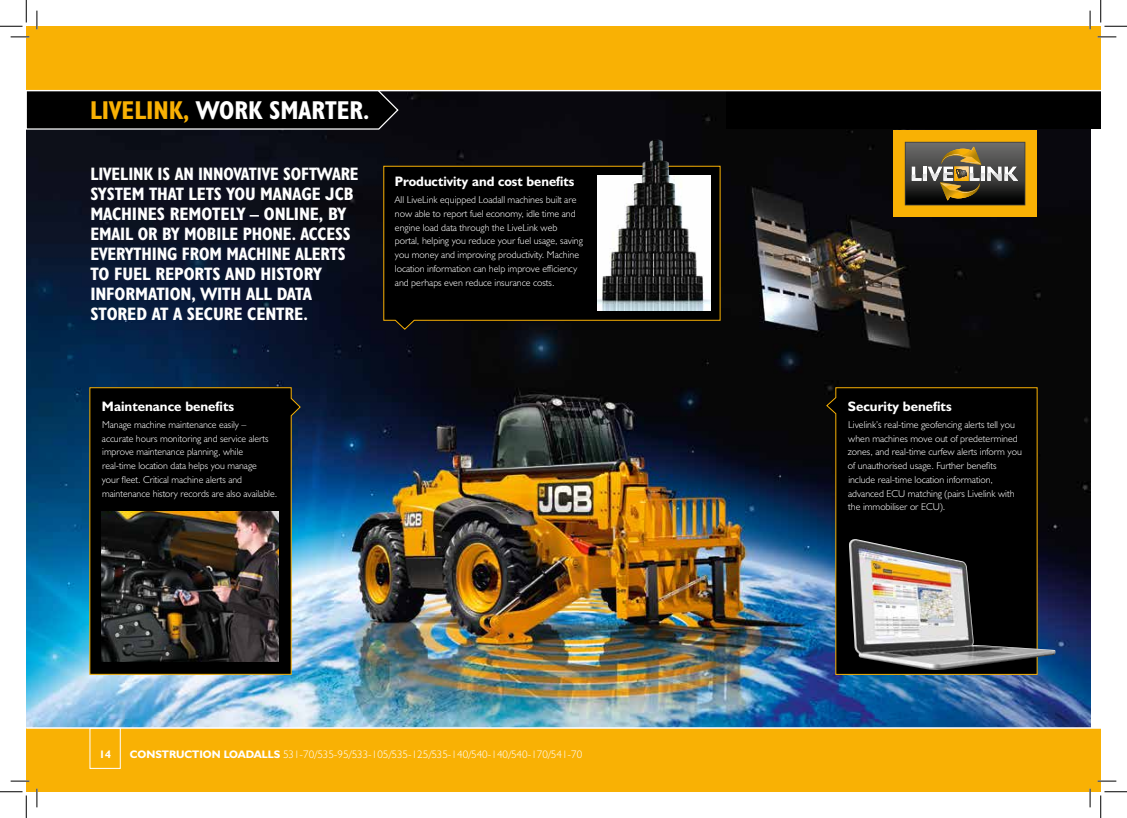
<style>
.page{position:relative;width:1127px;height:818px;background:#fff}
.page>*{position:absolute;margin:0;border:0;box-sizing:border-box;transform-origin:0 0}
.t1{font:26px "JCB Bold Condensed";color:#fff}
.t2{font:18.12px/20px "JCB Bold Condensed";letter-spacing:-.005em;color:#fff}
.t3{font:13.75px "JCB Bold";color:#fff}
.t4{font:11px "JCB Light";color:#fff}
.t5{font:11px "JCB Bold";color:#fff}
.t6{font:10px/13.8px "JCB Light";color:#fff}
.s1{color:#f9b104}
.s2{font-family:"JCB Bold"}
</style>
<div class="page">
<img style="left:26px;top:91px;width:1063px;height:636px">
<svg style="left:26px;top:91px;width:373px;height:41px"></svg>
<div style="left:725px;top:82px;width:375px;height:47px;background:#000"></div>
<svg style="left:89px;top:387px;width:212px;height:288px"></svg>
<svg style="left:825px;top:387px;width:212px;height:288px"></svg>
<img style="left:101px;top:512px;width:178px;height:149px">
<img style="left:848px;top:539px;width:207px;height:131px">
<svg style="left:383px;top:165px;width:337px;height:165px"></svg>
<img style="left:597px;top:175px;width:113px;height:136px">
<img style="left:602px;top:140px;width:100px;height:160px">
<div style="left:26px;top:26px;width:1074px;height:64px;background:#f9b104"></div>
<div style="left:26px;top:728px;width:1074px;height:64px;background:#f9b104"></div>
<hr style="left:26px;top:727px;width:1074px;height:2px;background:#fff">
<hr style="left:26px;top:90px;width:1074px;height:1px;background:#fff">
<div style="left:90px;top:728px;width:31px;height:41px;border:1px solid #fff"></div>
<div style="left:893px;top:130px;width:143px;height:87px;background:#f9b104"></div>
<svg style="left:904px;top:142px;width:121px;height:63px"></svg>
<svg style="left:11px;top:36px;width:18px;height:2px"></svg>
<svg style="left:1097px;top:36px;width:18px;height:2px"></svg>
<svg style="left:11px;top:780px;width:18px;height:2px"></svg>
<svg style="left:1097px;top:780px;width:18px;height:2px"></svg>
<svg style="left:36px;top:11px;width:2px;height:18px"></svg>
<svg style="left:36px;top:788px;width:2px;height:19px"></svg>
<svg style="left:1089px;top:11px;width:1px;height:18px"></svg>
<svg style="left:1089px;top:788px;width:1px;height:19px"></svg>
<svg style="left:0;top:0;width:27px;height:27px"></svg>
<svg style="left:0;top:791px;width:27px;height:27px"></svg>
<svg style="left:1100px;top:0;width:26px;height:27px"></svg>
<svg style="left:1100px;top:791px;width:26px;height:27px"></svg>
<h1 class="t1" style="left:90px;top:94px;width:281px"><span class="s1">LIVELINK,</span> WORK SMARTER.</h1>
<p class="t2" style="left:90px;top:164px;width:270px">LIVELINK IS AN INNOVATIVE SOFTWARE<br>SYSTEM THAT LETS YOU MANAGE JCB<br>MACHINES REMOTELY – ONLINE, BY<br>EMAIL OR BY MOBILE PHONE. ACCESS<br>EVERYTHING FROM MACHINE ALERTS<br>TO FUEL REPORTS AND HISTORY<br>INFORMATION, WITH ALL DATA<br>STORED AT A SECURE CENTRE.</p>
<h3 class="t3" style="left:395px;top:173px;width:181px">Productivity and cost benefits</h3>
<p class="t6" style="left:395px;top:193px;width:189px">All LiveLink equipped Loadall machines built are now able to report fuel economy, idle time and engine load data through the LiveLink web portal, helping you reduce your fuel usage, saving you money and improving productivity. Machine location information can help improve efficiency and perhaps even reduce insurance costs.</p>
<h3 class="t3" style="left:102px;top:397px;width:134px">Maintenance benefits</h3>
<p class="t6" style="left:102px;top:417px;width:177px">Manage machine maintenance easily – accurate hours monitoring and service alerts improve maintenance planning, while real-time location data helps you manage<br>your fleet. Critical machine alerts and maintenance history records are also available.</p>
<p class="t5" style="left:99px;top:748px;width:13px">14</p>
<p class="t4" style="left:130px;top:747px;width:453px"><span class="s2">CONSTRUCTION LOADALLS</span> 531-70/535-95/533-105/535-125/535-140/540-140/540-170/541-70</p>
<h3 class="t3" style="left:847px;top:397px;width:105px">Security benefits</h3>
<p class="t6" style="left:847px;top:417px;width:175px">Livelink’s real-time geofencing alerts tell you when machines move out of predetermined zones, and real-time curfew alerts inform you of unauthorised usage. Further benefits include real-time location information, advanced ECU matching (pairs Livelink with the immobiliser or ECU).</p>
</div>
